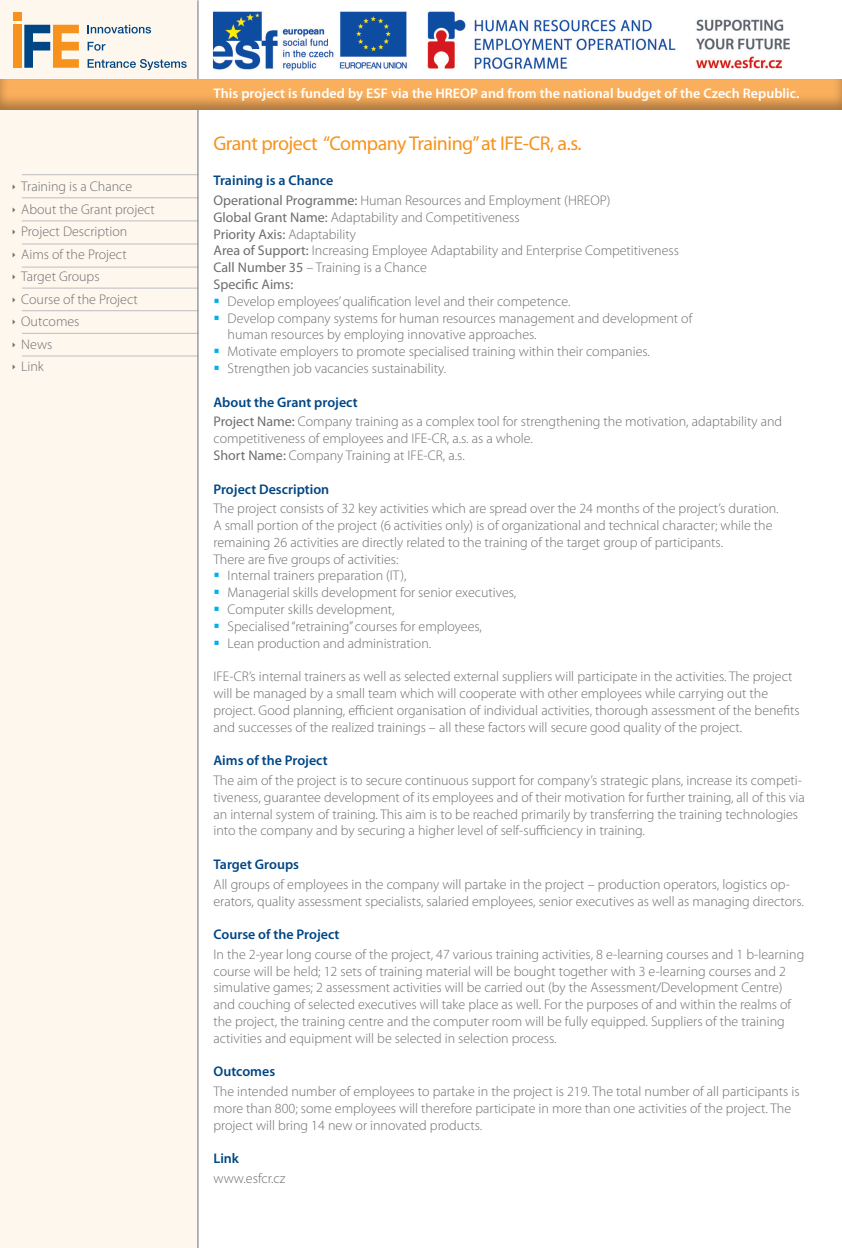
<style>
.page{position:relative;width:842px;height:1248px;background:#fff}
.page>*{position:absolute;margin:0;border:0;box-sizing:border-box;transform-origin:0 0}
.t1{font:20px "Myriad Pro";letter-spacing:-.025em;color:#f7931d}
.Paragraph_Style_1{font:300 14px/16.8px "Myriad Pro";color:#6c6d70}
.Paragraph_Style_3{font:300 14px "Myriad Pro";color:#6c6d70}
.Paragraph_Style_2{font:600 14px "Myriad Pro";color:#004684}
.t2{font:600 14px "Myriad Pro";letter-spacing:.005em;color:#fff}
.t3{font:14px "Myriad Pro";color:#6c6d70}
.s1{font-weight:400}
.s2{font-weight:300}
</style>
<div class="page">
<div style="left:0;top:0;width:198px;height:1247px;background:#fef7ee"></div>
<img style="left:197px;top:0;width:593px;height:78px">
<div style="left:13px;top:12px;width:8px;height:8px;background:#f7931d"></div>
<div style="left:13px;top:25px;width:8px;height:43px;background:#f7931d"></div>
<svg style="left:24px;top:25px;width:55px;height:43px"></svg>
<svg style="left:88px;top:25px;width:63px;height:8px"></svg>
<svg style="left:88px;top:42px;width:17px;height:9px"></svg>
<svg style="left:88px;top:59px;width:99px;height:11px"></svg>
<hr style="left:22px;top:174px;width:176px;height:1px;background:#bcbdc0">
<hr style="left:22px;top:267px;width:176px;height:1px;background:#bcbdc0">
<hr style="left:22px;top:244px;width:176px;height:1px;background:#bcbdc0">
<hr style="left:22px;top:221px;width:176px;height:1px;background:#bcbdc0">
<hr style="left:22px;top:333px;width:176px;height:1px;background:#bcbdc0">
<hr style="left:22px;top:310px;width:176px;height:1px;background:#bcbdc0">
<hr style="left:22px;top:288px;width:176px;height:1px;background:#bcbdc0">
<hr style="left:22px;top:356px;width:176px;height:1px;background:#bcbdc0">
<hr style="left:22px;top:198px;width:176px;height:1px;background:#bcbdc0">
<hr style="left:198px;top:0;width:1px;height:1247px;background:#6c6d70">
<div style="left:0;top:78px;width:842px;height:33px;background:#231f20;opacity:.38"></div>
<p class="Paragraph_Style_3" style="left:21px;top:178px;width:112px">Training is a Chance</p>
<p class="Paragraph_Style_3" style="left:21px;top:201px;width:135px">About the Grant project</p>
<p class="Paragraph_Style_3" style="left:21px;top:223px;width:108px">Project Description</p>
<p class="Paragraph_Style_3" style="left:21px;top:246px;width:107px">Aims of the Project</p>
<p class="Paragraph_Style_3" style="left:21px;top:268px;width:80px">Target Groups</p>
<p class="Paragraph_Style_3" style="left:21px;top:290px;width:118px">Course of the Project</p>
<p class="Paragraph_Style_3" style="left:21px;top:313px;width:60px">Outcomes</p>
<p class="Paragraph_Style_3" style="left:21px;top:335px;width:33px">News</p>
<p class="Paragraph_Style_3" style="left:21px;top:358px;width:24px">Link</p>
<p class="t2" style="left:213px;top:84px;width:587px">This project is funded by ESF via the HREOP and from the national budget of the Czech Republic.</p>
<p class="t1" style="left:213px;top:131px;width:370px">Grant project “Company Training” at IFE-CR, a.s.</p>
<p class="Paragraph_Style_2" style="left:213px;top:172px;width:121px">Training is a Chance</p>
<p class="Paragraph_Style_1" style="left:213px;top:192px;width:399px"><span class="s1">Operational Programme:</span> Human Resources and Employment (HREOP)</p>
<p class="Paragraph_Style_1" style="left:213px;top:208px;width:308px"><span class="s1">Global Grant Name:</span> Adaptability and Competitiveness</p>
<p class="t3" style="left:213px;top:225px;width:144px">Priority Axis: <span class="s2">Adaptability</span></p>
<p class="Paragraph_Style_1" style="left:213px;top:242px;width:467px"><span class="s1">Area of Support:</span> Increasing Employee Adaptability and Enterprise Competitiveness</p>
<p class="Paragraph_Style_1" style="left:213px;top:259px;width:215px"><span class="s1">Call Number 35</span> – Training is a Chance</p>
<p class="t3" style="left:213px;top:276px;width:81px">Specific Aims:</p>
<p class="Paragraph_Style_1" style="left:228px;top:292px;width:344px">Develop employees’ qualification level and their competence.</p>
<p class="Paragraph_Style_1" style="left:228px;top:309px;width:466px">Develop company systems for human resources management and development of human resources by employing innovative approaches.</p>
<p class="Paragraph_Style_1" style="left:228px;top:343px;width:424px">Motivate employers to promote specialised training within their companies.</p>
<p class="Paragraph_Style_1" style="left:228px;top:360px;width:220px">Strengthen job vacancies sustainability.</p>
<p class="Paragraph_Style_2" style="left:213px;top:393px;width:146px">About the Grant project</p>
<p class="Paragraph_Style_1" style="left:213px;top:413px;width:570px"><span class="s1">Project Name:</span> Company training as a complex tool for strengthening the motivation, adaptability and competitiveness of employees and IFE-CR, a.s. as a whole.</p>
<p class="Paragraph_Style_1" style="left:213px;top:447px;width:253px"><span class="s1">Short Name:</span> Company Training at IFE-CR, a.s.</p>
<p class="Paragraph_Style_2" style="left:213px;top:480px;width:117px">Project Description</p>
<p class="Paragraph_Style_1" style="left:213px;top:500px;width:567px">The project consists of 32 key activities which are spread over the 24 months of the project’s duration.<br>A small portion of the project (6 activities only) is of organizational and technical character; while the remaining 26 activities are directly related to the training of the target group of participants.<br>There are five groups of activities:</p>
<p class="Paragraph_Style_1" style="left:228px;top:567px;width:181px">Internal trainers preparation (IT),</p>
<p class="Paragraph_Style_1" style="left:228px;top:584px;width:290px">Managerial skills development for senior executives,</p>
<p class="Paragraph_Style_1" style="left:228px;top:601px;width:168px">Computer skills development,</p>
<p class="Paragraph_Style_1" style="left:228px;top:617px;width:256px">Specialised “retraining” courses for employees,</p>
<p class="Paragraph_Style_1" style="left:228px;top:634px;width:205px">Lean production and administration.</p>
<p class="Paragraph_Style_1" style="left:213px;top:668px;width:588px">IFE-CR’s internal trainers as well as selected external suppliers will participate in the activities. The project will be managed by a small team which will cooperate with other employees while carrying out the project. Good planning, efficient organisation of individual activities, thorough assessment of the benefits and successes of the realized trainings – all these factors will secure good quality of the project.</p>
<p class="Paragraph_Style_2" style="left:213px;top:751px;width:116px">Aims of the Project</p>
<p class="Paragraph_Style_1" style="left:213px;top:771px;width:593px">The aim of the project is to secure continuous support for company’s strategic plans, increase its competi&shy;tiveness, guarantee development of its employees and of their motivation for further training, all of this via an internal system of training. This aim is to be reached primarily by transferring the training technologies into the company and by securing a higher level of self-sufficiency in training.</p>
<p class="Paragraph_Style_2" style="left:213px;top:855px;width:87px">Target Groups</p>
<p class="Paragraph_Style_1" style="left:213px;top:875px;width:592px">All groups of employees in the company will partake in the project – production operators, logistics op&shy;erators, quality assessment specialists, salaried employees, senior executives as well as managing directors.</p>
<p class="Paragraph_Style_2" style="left:213px;top:925px;width:127px">Course of the Project</p>
<p class="Paragraph_Style_1" style="left:213px;top:945px;width:592px">In the 2-year long course of the project, 47 various training activities, 8 e-learning courses and 1 b-learning course will be held; 12 sets of training material will be bought together with 3 e-learning courses and 2 simulative games; 2 assessment activities will be carried out (by the Assessment/Development Centre) and couching of selected executives will take place as well. For the purposes of and within the realms of the project, the training centre and the computer room will be fully equipped. Suppliers of the training activities and equipment will be selected in selection process.</p>
<p class="Paragraph_Style_2" style="left:213px;top:1062px;width:63px">Outcomes</p>
<p class="Paragraph_Style_1" style="left:213px;top:1082px;width:588px">The intended number of employees to partake in the project is 219. The total number of all participants is more than 800; some employees will therefore participate in more than one activities of the project. The project will bring 14 new or innovated products.</p>
<p class="Paragraph_Style_2" style="left:213px;top:1149px;width:27px">Link</p>
<p class="Paragraph_Style_1" style="left:213px;top:1169px;width:74px">www.esfcr.cz</p>
</div>
